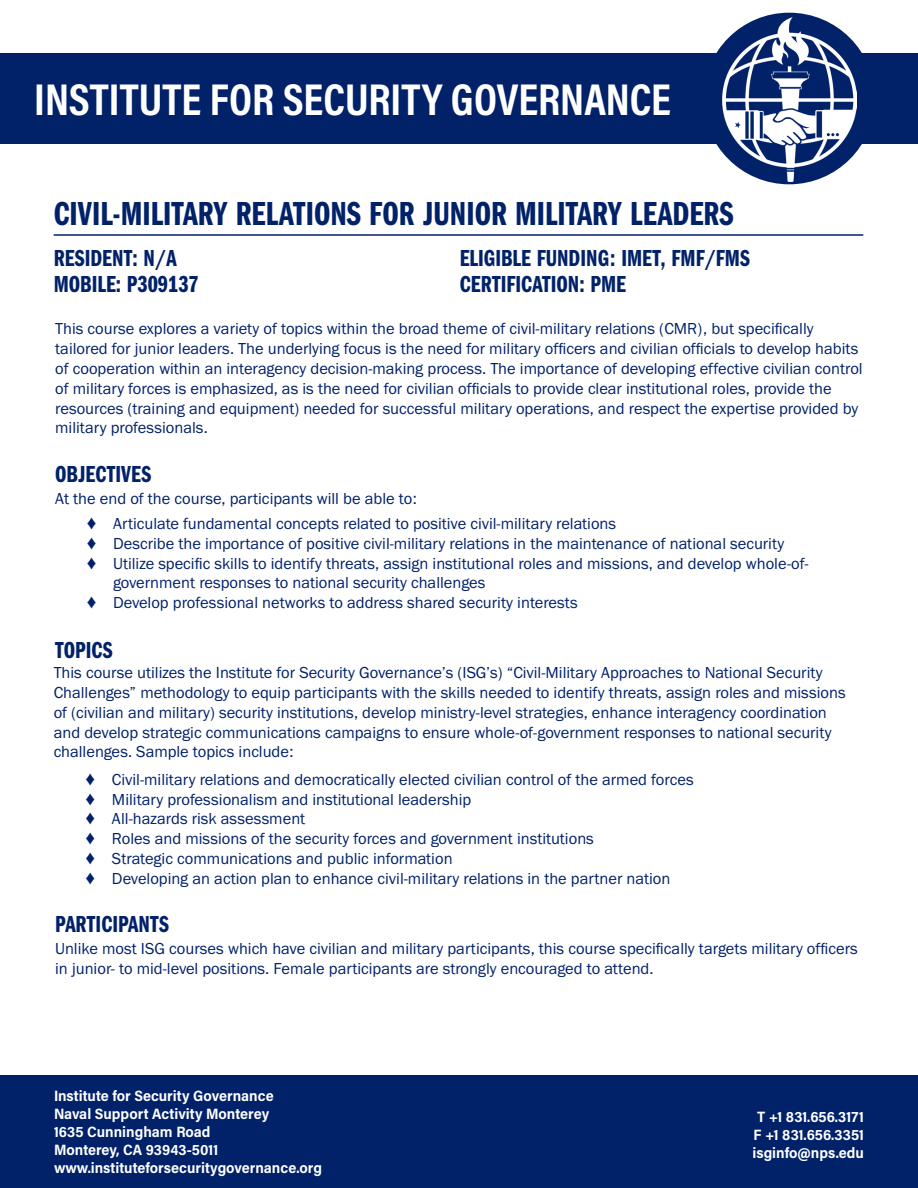
<style>
.page{position:relative;width:918px;height:1188px;background:#fff}
.page>*{position:absolute;margin:0;border:0;box-sizing:border-box;transform-origin:0 0}
.t1{font:700 45px "Acumin Pro Cond";color:#fff}
.t2{font:34.5px "Franklin Gothic URW Com Dem";color:#012169}
.t3{font:24px "Franklin Gothic URW Com Dem";color:#012169}
.t4{font:16.5px/19.8px "Franklin Gothic URW Boo";color:#012169}
.t5{font:700 15px "Acumin Pro Semi Cond";color:#fff}
</style>
<div class="page">
<div style="left:0;top:53px;width:918px;height:91px;background:#012169"></div>
<div style="left:0;top:1076px;width:918px;height:112px;background:#012169"></div>
<hr style="left:54px;top:234px;width:809px;height:2px;background:#012169">
<img style="left:722px;top:17px;width:134px;height:164px">
<p class="t1" style="left:34px;top:70px;width:638px">INSTITUTE FOR SECURITY GOVERNANCE</p>
<p class="t2" style="left:54px;top:189px;width:681px">CIVIL-MILITARY RELATIONS FOR JUNIOR MILITARY LEADERS</p>
<p class="t3" style="left:54px;top:241px;width:125px">RESIDENT: N/A</p>
<p class="t3" style="left:54px;top:267px;width:147px">MOBILE: P309137</p>
<p class="t3" style="left:460px;top:241px;width:291px">ELIGIBLE FUNDING: IMET, FMF/FMS</p>
<p class="t3" style="left:460px;top:267px;width:168px">CERTIFICATION: PME</p>
<p class="t4" style="left:55px;top:319px;width:809px">This course explores a variety of topics within the broad theme of civil-military relations (CMR), but specifically tailored for junior leaders. The underlying focus is the need for military officers and civilian officials to develop habits of cooperation within an interagency decision-making process. The importance of developing effective civilian control of military forces is emphasized, as is the need for civilian officials to provide clear institutional roles, provide the resources (training and equipment) needed for successful military operations, and respect the expertise provided by military professionals.</p>
<p class="t3" style="left:55px;top:457px;width:98px">OBJECTIVES</p>
<p class="t4" style="left:55px;top:489px;width:363px">At the end of the course, participants will be able to:</p>
<p class="t4" style="left:86px;top:513px;width:532px">♦ Articulate fundamental concepts related to positive civil-military relations</p>
<p class="t4" style="left:86px;top:533px;width:700px">♦ Describe the importance of positive civil-military relations in the maintenance of national security</p>
<p class="t4" style="left:113px;top:553px;width:697px;text-indent:-27px">♦ Utilize specific skills to identify threats, assign institutional roles and missions, and develop whole-of&shy;government responses to national security challenges</p>
<p class="t4" style="left:86px;top:593px;width:493px">♦ Develop professional networks to address shared security interests</p>
<p class="t3" style="left:55px;top:633px;width:59px">TOPICS</p>
<p class="t4" style="left:54px;top:663px;width:794px">This course utilizes the Institute for Security Governance’s (ISG’s) “Civil-Military Approaches to National Security Challenges” methodology to equip participants with the skills needed to identify threats, assign roles and missions of (civilian and military) security institutions, develop ministry-level strategies, enhance interagency coordination and develop strategic communications campaigns to ensure whole-of-government responses to national security challenges. Sample topics include:</p>
<p class="t4" style="left:85px;top:769px;width:610px">♦ Civil-military relations and democratically elected civilian control of the armed forces</p>
<p class="t4" style="left:85px;top:789px;width:388px">♦ Military professionalism and institutional leadership</p>
<p class="t4" style="left:85px;top:809px;width:222px">♦ All-hazards risk assessment</p>
<p class="t4" style="left:85px;top:828px;width:510px">♦ Roles and missions of the security forces and government institutions</p>
<p class="t4" style="left:85px;top:848px;width:369px">♦ Strategic communications and public information</p>
<p class="t4" style="left:85px;top:868px;width:587px">♦ Developing an action plan to enhance civil-military relations in the partner nation</p>
<p class="t3" style="left:55px;top:907px;width:115px">PARTICIPANTS</p>
<p class="t4" style="left:55px;top:938px;width:804px">Unlike most ISG courses which have civilian and military participants, this course specifically targets military officers in junior- to mid-level positions. Female participants are strongly encouraged to attend.</p>
<p class="t5" style="left:54px;top:1085px;width:221px">Institute for Security Governance</p>
<p class="t5" style="left:54px;top:1103px;width:217px">Naval Support Activity Monterey</p>
<p class="t5" style="left:54px;top:1121px;width:158px">1635 Cunningham Road</p>
<p class="t5" style="left:54px;top:1139px;width:166px">Monterey, CA 93943-5011</p>
<p class="t5" style="left:54px;top:1157px;width:270px">www.instituteforsecuritygovernance.org</p>
<p class="t5" style="left:757px;top:1106px;width:108px">T +1 831.656.3171</p>
<p class="t5" style="left:754px;top:1124px;width:112px">F +1 831.656.3351</p>
<p class="t5" style="left:753px;top:1142px;width:113px">isginfo@nps.edu</p>
</div>
